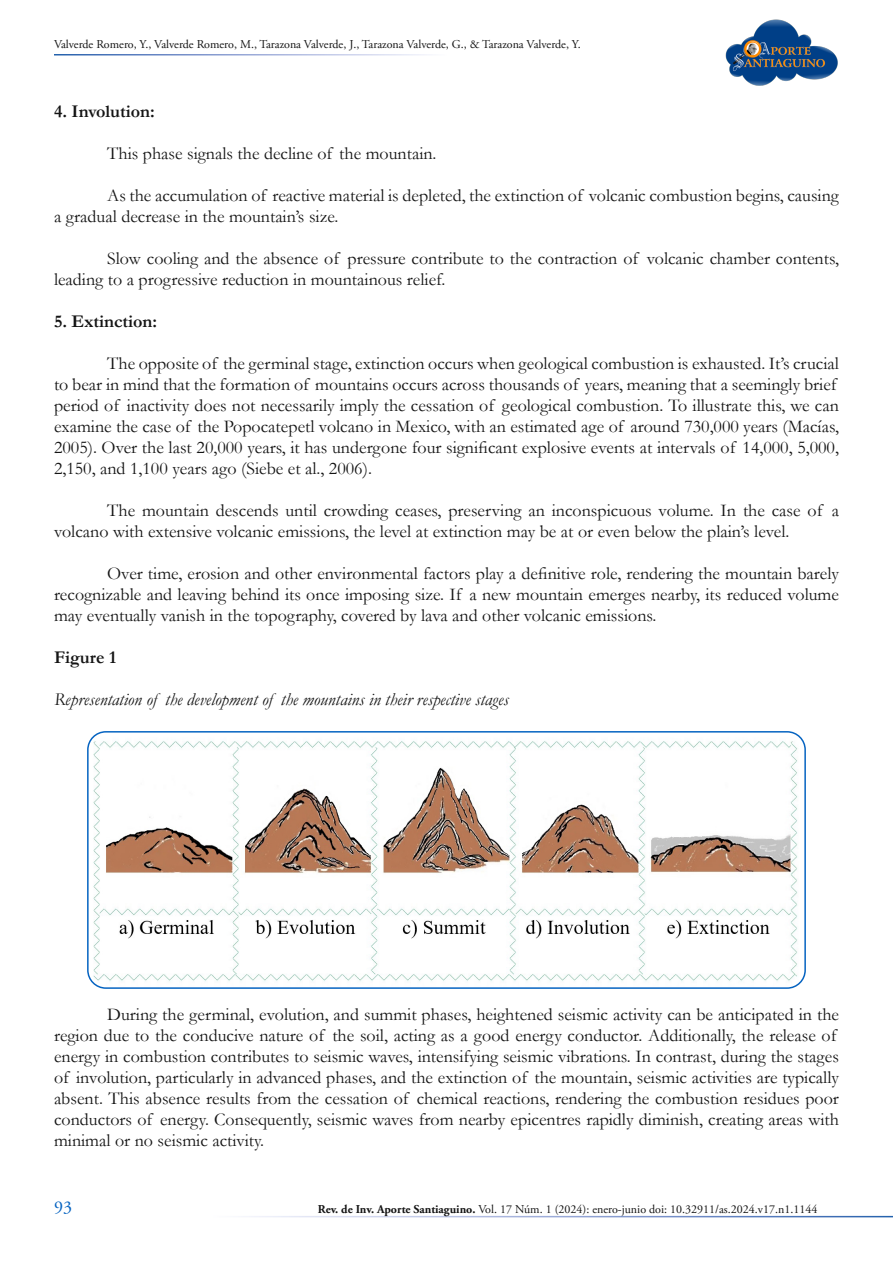
<style>
.page{position:relative;width:893px;height:1263px;background:#fff}
.page>*{position:absolute;margin:0;border:0;box-sizing:border-box;transform-origin:0 0}
.t1{font:18px/21px "Garamond";color:#141414}
.t2{font:italic 18px "Garamond";color:#141414}
.t3{font:700 18px "Garamond";color:#141414}
.t4{font:18px "Adobe Garamond Pro";color:#0563c1}
.t5{font:12px "Adobe Garamond Pro";color:#141414}
.s1{font-weight:700}
</style>
<div class="page">
<img style="left:725px;top:19px;width:113px;height:67px">
<img style="left:90px;top:734px;width:713px;height:252px">
<div style="left:87px;top:731px;width:719px;height:258px;border:2px solid #0563c1;border-radius:18px"></div>
<p class="t5" style="left:54px;top:37px;width:528px">Valverde Romero, Y., Valverde Romero, M., Tarazona Valverde, J., Tarazona Valverde, G., &amp; Tarazona Valverde, Y.</p>
<p class="t3" style="left:54px;top:99px;width:102px">4. Involution:</p>
<p class="t1" style="left:107px;top:142px;width:331px">This phase signals the decline of the mountain.</p>
<p class="t1" style="left:54px;top:184px;width:786px;text-indent:53px">As the accumulation of reactive material is depleted, the extinction of volcanic combustion begins, causing a gradual decrease in the mountain’s size.</p>
<p class="t1" style="left:54px;top:247px;width:786px;text-indent:53px">Slow cooling and the absence of pressure contribute to the contraction of volcanic chamber contents, leading to a progressive reduction in mountainous relief.</p>
<p class="t3" style="left:54px;top:309px;width:105px">5. Extinction:</p>
<p class="t1" style="left:54px;top:352px;width:786px;text-indent:53px">The opposite of the germinal stage, extinction occurs when geological combustion is exhausted. It’s crucial to bear in mind that the formation of mountains occurs across thousands of years, meaning that a seemingly brief period of inactivity does not necessarily imply the cessation of geological combustion. To illustrate this, we can examine the case of the Popocatepetl volcano in Mexico, with an estimated age of around 730,000 years (Macías, 2005). Over the last 20,000 years, it has undergone four significant explosive events at intervals of 14,000, 5,000, 2,150, and 1,100 years ago (Siebe et al., 2006).</p>
<p class="t1" style="left:54px;top:499px;width:786px;text-indent:53px">The mountain descends until crowding ceases, preserving an inconspicuous volume. In the case of a volcano with extensive volcanic emissions, the level at extinction may be at or even below the plain’s level.</p>
<p class="t1" style="left:54px;top:562px;width:786px;text-align:justify;text-indent:53px">Over time, erosion and other environmental factors play a definitive role, rendering the mountain barely recognizable and leaving behind its once imposing size. If a new mountain emerges nearby, its reduced volume may eventually vanish in the topography, covered by lava and other volcanic emissions.</p>
<p class="t3" style="left:54px;top:645px;width:64px">Figure 1</p>
<p class="t2" style="left:54px;top:687px;width:456px">Representation of the development of the mountains in their respective stages</p>
<p class="t1" style="left:54px;top:1003px;width:786px;text-indent:53px">During the germinal, evolution, and summit phases, heightened seismic activity can be anticipated in the region due to the conducive nature of the soil, acting as a good energy conductor. Additionally, the release of energy in combustion contributes to seismic waves, intensifying seismic vibrations. In contrast, during the stages of involution, particularly in advanced phases, and the extinction of the mountain, seismic activities are typically absent. This absence results from the cessation of chemical reactions, rendering the combustion residues poor conductors of energy. Consequently, seismic waves from nearby epicentres rapidly diminish, creating areas with minimal or no seismic activity.</p>
<p class="t4" style="left:54px;top:1196px;width:19px">93</p>
<p class="t5" style="left:318px;top:1201px;width:501px"><span class="s1">Rev. de Inv. Aporte Santiaguino.</span> Vol. 17 Núm. 1 (2024): enero-junio doi: 10.32911/as.2024.v17.n1.1144</p>
</div>
